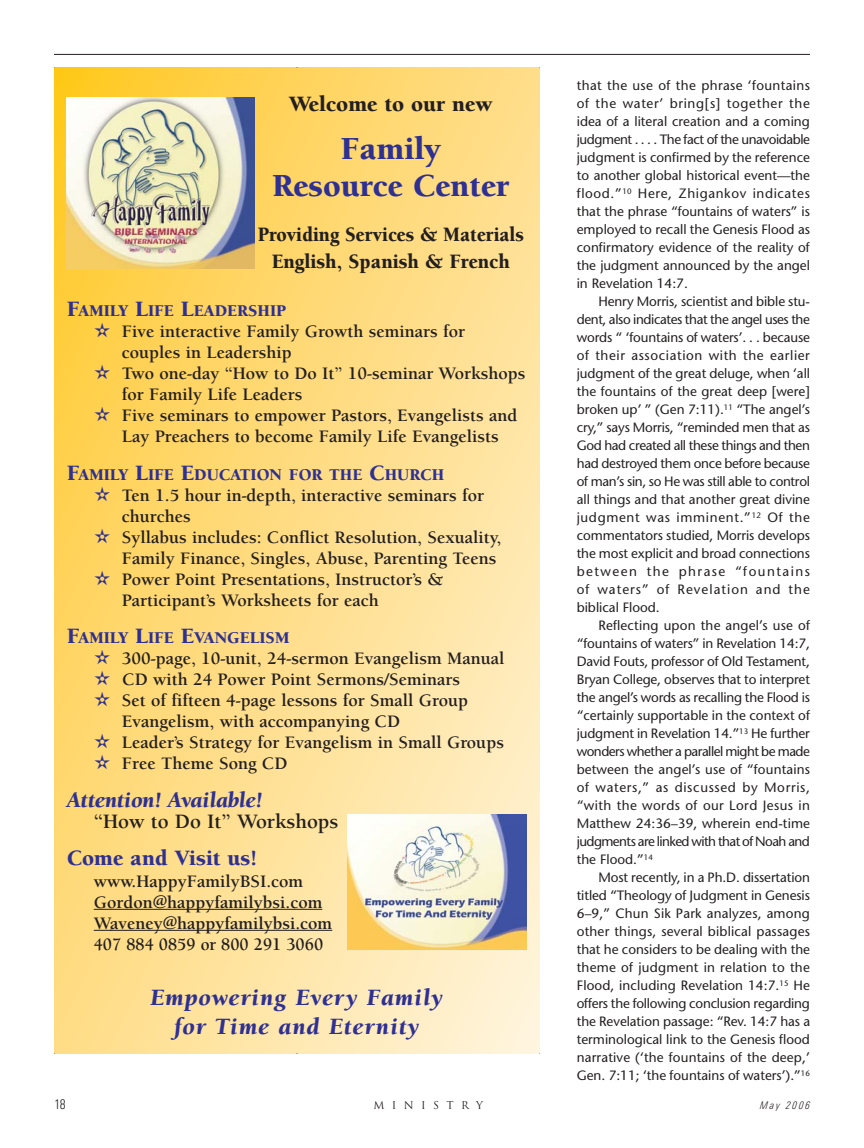
<style>
.page{position:relative;width:864px;height:1148px;background:#fff}
.page>*{position:absolute;margin:0;border:0;box-sizing:border-box;transform-origin:0 0}
.t1{font:900 33px/37.5px "Berkeley";color:#2e3092;text-align:center}
.t2{font:italic 900 24px/28.5px "Berkeley";letter-spacing:.055em;color:#2e3092;text-align:center}
.t3{font:italic 900 22.5px "Berkeley";color:#2e3092}
.t4{font:900 22.5px "Berkeley";color:#231f20}
.t5{font:900 22.5px "Berkeley";color:#2e3092}
.t6{font:900 21px/27px "Berkeley";color:#231f20;text-align:center;scale:.92 1}
.t7{font:700 21px "Berkeley";color:#231f20}
.t8{font:700 18px/21px "Berkeley";color:#231f20}
.t9{font:900 16.8px "Berkeley";color:#2e3092}
.t10{font:13.5px/18px "Stone Sans";color:#231f20;text-align:justify}
.t11{font:300 condensed 13.5px "Linotype Univers";color:#231f20}
.t12{font:10.5px "Trajan";letter-spacing:.7em;color:#231f20}
.t13{font:italic 300 condensed 10.5px "Linotype Univers";letter-spacing:.175em;color:#231f20}
.s1{font-size:22.5px}
.s2{color:#2e3092}
</style>
<div class="page">
<hr style="left:54px;top:54px;width:756px;height:1px;background:#231f20">
<svg style="left:54px;top:68px;width:486px;height:985px"></svg>
<img style="left:67px;top:98px;width:187px;height:171px">
<img style="left:347px;top:814px;width:179px;height:135px">
<h3 class="t4" style="left:289px;top:95px;width:205px">Welcome to our new</h3>
<h1 class="t1" style="left:272px;top:132px;width:239px">Family<br>Resource Center</h1>
<h3 class="t6" style="left:258px;top:223px;width:291px">Providing Services &amp; Materials<br>English, Spanish &amp; French</h3>
<p class="t9" style="left:67px;top:304px;width:221px"><span class="s1">F</span>AMILY <span class="s1">L</span>IFE <span class="s1">L</span>EADERSHIP</p>
<h3 class="t8" style="left:94px;top:323px;width:373px"><span class="s2">✫</span> Five interactive Family Growth seminars for</h3>
<h3 class="t8" style="left:122px;top:344px;width:171px">couples in Leadership</h3>
<h3 class="t8" style="left:94px;top:365px;width:433px"><span class="s2">✫</span> Two one-day “How to Do It” 10-seminar Workshops</h3>
<h3 class="t8" style="left:122px;top:386px;width:182px">for Family Life Leaders</h3>
<h3 class="t8" style="left:94px;top:407px;width:425px"><span class="s2">✫</span> Five seminars to empower Pastors, Evangelists and</h3>
<h3 class="t8" style="left:122px;top:428px;width:379px">Lay Preachers to become Family Life Evangelists</h3>
<p class="t9" style="left:67px;top:468px;width:379px"><span class="s1">F</span>AMILY <span class="s1">L</span>IFE <span class="s1">E</span>DUCATION FOR THE <span class="s1">C</span>HURCH</p>
<h3 class="t8" style="left:94px;top:486px;width:392px"><span class="s2">✫</span> Ten 1.5 hour in-depth, interactive seminars for</h3>
<h3 class="t8" style="left:122px;top:507px;width:70px">churches</h3>
<h3 class="t8" style="left:94px;top:528px;width:409px"><span class="s2">✫</span> Syllabus includes: Conflict Resolution, Sexuality,</h3>
<h3 class="t8" style="left:122px;top:549px;width:376px">Family Finance, Singles, Abuse, Parenting Teens</h3>
<h3 class="t8" style="left:94px;top:570px;width:351px"><span class="s2">✫</span> Power Point Presentations, Instructor’s &amp;</h3>
<h3 class="t8" style="left:122px;top:591px;width:258px">Participant’s Worksheets for each</h3>
<p class="t9" style="left:67px;top:631px;width:224px"><span class="s1">F</span>AMILY <span class="s1">L</span>IFE <span class="s1">E</span>VANGELISM</p>
<h3 class="t8" style="left:94px;top:650px;width:412px"><span class="s2">✫</span> 300-page, 10-unit, 24-sermon Evangelism Manual</h3>
<h3 class="t8" style="left:94px;top:671px;width:368px"><span class="s2">✫</span> CD with 24 Power Point Sermons/Seminars</h3>
<h3 class="t8" style="left:94px;top:692px;width:376px"><span class="s2">✫</span> Set of fifteen 4-page lessons for Small Group</h3>
<h3 class="t8" style="left:122px;top:713px;width:280px">Evangelism, with accompanying CD</h3>
<h3 class="t8" style="left:94px;top:734px;width:412px"><span class="s2">✫</span> Leader’s Strategy for Evangelism in Small Groups</h3>
<h3 class="t8" style="left:94px;top:755px;width:195px"><span class="s2">✫</span> Free Theme Song CD</h3>
<h3 class="t3" style="left:67px;top:791px;width:197px">Attention! Available!</h3>
<h3 class="t7" style="left:94px;top:813px;width:246px">“How to Do It” Workshops</h3>
<h3 class="t5" style="left:67px;top:849px;width:192px">Come and Visit us!</h3>
<h3 class="t8" style="left:94px;top:872px;width:240px">www.HappyFamilyBSI.com<br>Gordon@happyfamilybsi.com<br>Waveney@happyfamilybsi.com<br>407 884 0859 or 800 291 3060</h3>
<h2 class="t2" style="left:150px;top:985px;width:294px">Empowering Every Family for Time and Eternity</h2>
<p class="t10" style="left:577px;top:78px;width:235px">that the use of the phrase ‘fountains of the water’ bring[s] together the idea of a literal creation and a coming judgment . . . . The fact of the unavoidable judgment is confirmed by the reference to another global historical event—the flood.”<sup>10</sup> Here, Zhigankov indicates that the phrase “fountains of waters” is employed to recall the Genesis Flood as confirmatory evidence of the reality of the judgment announced by the angel in Revelation 14:7.</p>
<p class="t10" style="left:577px;top:294px;width:235px;text-indent:22px">Henry Morris, scientist and bible stu&shy;dent, also indicates that the angel uses the words “ ‘fountains of waters’. . . because of their association with the earlier judgment of the great deluge, when ‘all the fountains of the great deep [were] broken up’ ” (Gen 7:11).<sup>11</sup> “The angel’s cry,” says Morris, “reminded men that as God had created all these things and then had destroyed them once before because of man’s sin, so He was still able to control all things and that another great divine judgment was imminent.”<sup>12</sup> Of the commentators studied, Morris develops the most explicit and broad connections between the phrase “fountains of waters” of Revelation and the biblical Flood.</p>
<p class="t10" style="left:577px;top:618px;width:235px;text-indent:22px">Reflecting upon the angel’s use of “fountains of waters” in Revelation 14:7, David Fouts, professor of Old Testament, Bryan College, observes that to interpret the angel’s words as recalling the Flood is “certainly supportable in the context of judgment in Revelation 14.”<sup>13</sup> He further wonders whether a parallel might be made between the angel’s use of “fountains of waters,” as discussed by Morris, “with the words of our Lord Jesus in Matthew 24:36–39, wherein end-time judgments are linked with that of Noah and the Flood.”<sup>14</sup></p>
<p class="t10" style="left:577px;top:870px;width:235px;text-indent:22px">Most recently, in a Ph.D. dissertation titled “Theology of Judgment in Genesis 6–9,” Chun Sik Park analyzes, among other things, several biblical passages that he considers to be dealing with the theme of judgment in relation to the Flood, including Revelation 14:7.<sup>15</sup> He offers the following conclusion regarding the Revelation passage: “Rev. 14:7 has a terminological link to the Genesis flood narrative (‘the fountains of the deep,’ Gen. 7:11; ‘the fountains of waters’).”<sup>16</sup></p>
<p class="t11" style="left:54px;top:1099px;width:13px">18</p>
<p class="t12" style="left:374px;top:1099px;width:111px">MINISTRY</p>
<p class="t13" style="left:760px;top:1101px;width:51px">May 2006</p>
</div>
